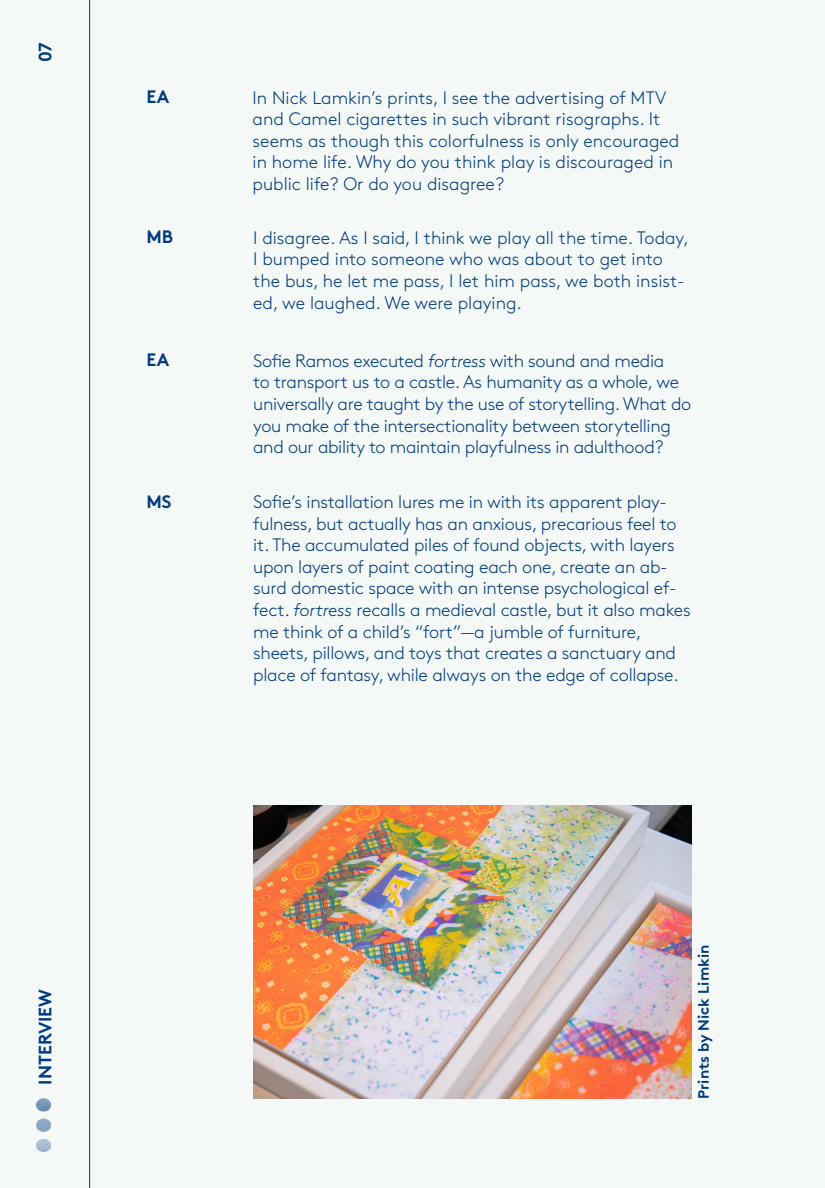
<style>
.page{position:relative;width:825px;height:1188px;background:#f4f9f8}
.page>*{position:absolute;margin:0;border:0;box-sizing:border-box;transform-origin:0 0}
.t1{font:300 18px/21.6px "Brown";letter-spacing:-.015em;color:#003c81}
.t2{font:700 18px "Brown";color:#003c81}
.t3{font:700 15px "Brown";color:#003c81}
.s1{font-style:italic}
</style>
<div class="page">
<hr style="left:89px;top:0;width:1px;height:1188px;background:#003c81">
<img style="left:37px;top:1098px;width:13px;height:54px">
<img style="left:253px;top:806px;width:438px;height:292px">
<p class="t2" style="left:31px;top:62px;width:21px;rotate:-90deg">07</p>
<p class="t2" style="left:146px;top:82px;width:24px">EA</p>
<p class="t1" style="left:253px;top:85px;width:428px">In Nick Lamkin’s prints, I see the advertising of MTV and Camel cigarettes in such vibrant risographs. It seems as though this colorfulness is only encouraged in home life. Why do you think play is discouraged in public life? Or do you disagree?</p>
<p class="t2" style="left:146px;top:222px;width:28px">MB</p>
<p class="t1" style="left:253px;top:225px;width:437px">I disagree. As I said, I think we play all the time. Today, I bumped into someone who was about to get into the bus, he let me pass, I let him pass, we both insist&shy;ed, we laughed. We were playing.</p>
<p class="t2" style="left:146px;top:345px;width:24px">EA</p>
<p class="t1" style="left:253px;top:349px;width:440px">Sofie Ramos executed <span class="s1">fortress</span> with sound and media<br>to transport us to a castle. As humanity as a whole, we universally are taught by the use of storytelling. What do you make of the intersectionality between storytelling and our ability to maintain playfulness in adulthood?</p>
<p class="t2" style="left:146px;top:487px;width:27px">MS</p>
<p class="t1" style="left:253px;top:490px;width:439px">Sofie’s installation lures me in with its apparent play&shy;fulness, but actually has an anxious, precarious feel to it. The accumulated piles of found objects, with layers upon layers of paint coating each one, create an ab&shy;surd domestic space with an intense psychological ef&shy;fect. <span class="s1">fortress</span> recalls a medieval castle, but it also makes me think of a child’s “fort”—a jumble of furniture, sheets, pillows, and toys that creates a sanctuary and place of fantasy, while always on the edge of collapse.</p>
<p class="t2" style="left:31px;top:1084px;width:97px;rotate:-90deg">INTERVIEW</p>
<p class="t3" style="left:691px;top:1099px;width:156px;rotate:-90deg">Prints by Nick Limkin</p>
</div>
